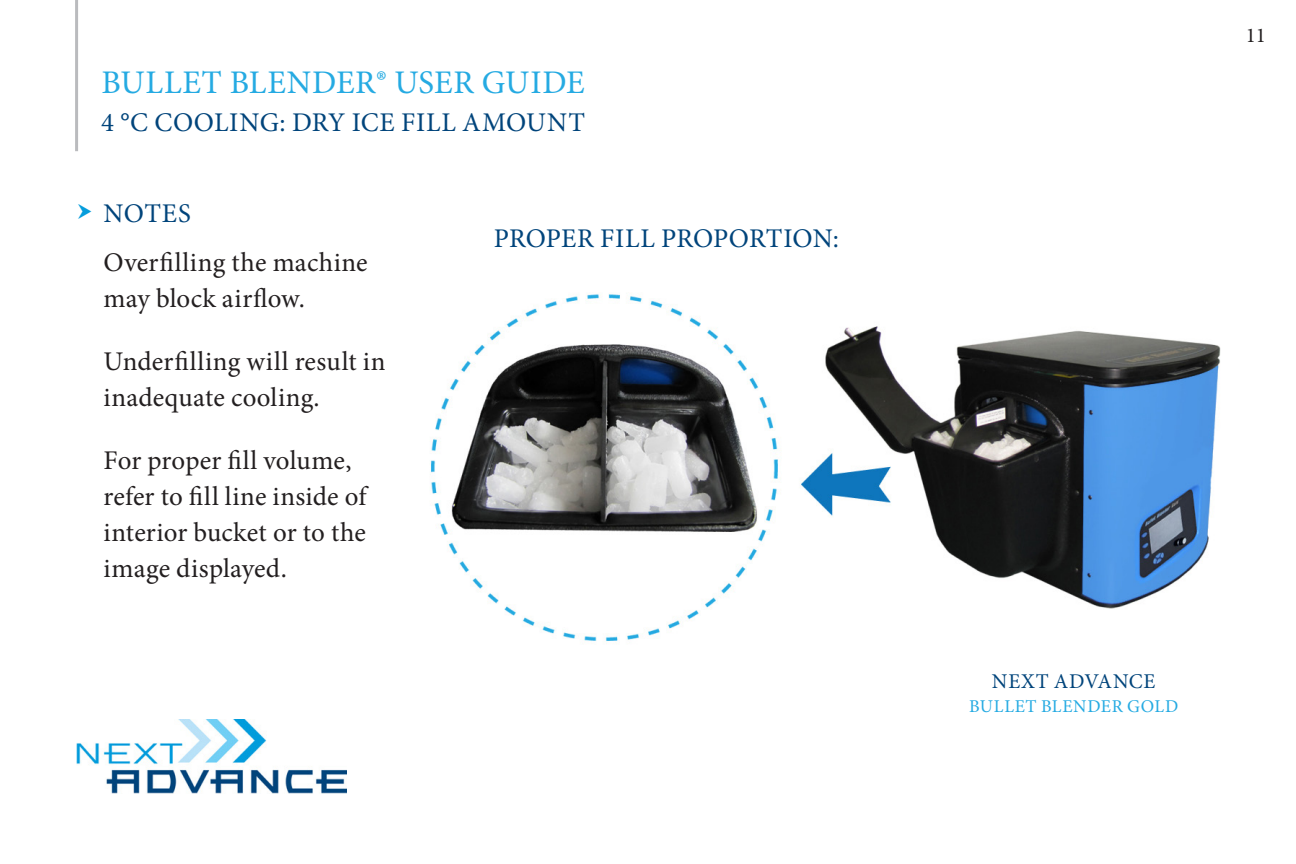
<style>
.page{position:relative;width:1296px;height:864px;background:#fff}
.page>*{position:absolute;margin:0;border:0;box-sizing:border-box;transform-origin:0 0}
.bulleted_sidebar_2{font:33px "Minion Pro";letter-spacing:.015em;color:#25aae2}
.bulleted_sidebar_2-2{font:27px/36px "Minion Pro";color:#231f20}
.bulleted_sidebar_2-3{font:27px "Minion Pro";letter-spacing:.015em;color:#00447b}
.bulleted_sidebar_2-4{font:21px "Minion Pro";letter-spacing:.04em;color:#00447b}
.t1{font:21px "Minion Pro";color:#231f20}
.bulleted_sidebar_2-5{font:18px "Minion Pro";letter-spacing:.04em;color:#25aae2}
</style>
<div class="page">
<hr style="left:75px;top:0;width:3px;height:151px;background:#babbbe">
<img style="left:77px;top:720px;width:270px;height:74px">
<img style="left:430px;top:294px;width:791px;height:350px">
<p class="bulleted_sidebar_2" style="left:101px;top:60px;width:485px">BULLET BLENDER® USER GUIDE</p>
<p class="bulleted_sidebar_2-3" style="left:101px;top:104px;width:485px">4 °C COOLING: DRY ICE FILL AMOUNT</p>
<p class="bulleted_sidebar_2-3" style="left:104px;top:195px;width:89px">NOTES</p>
<p class="bulleted_sidebar_2-2" style="left:104px;top:245px;width:266px">Overfilling the machine may block airflow.</p>
<p class="bulleted_sidebar_2-2" style="left:104px;top:344px;width:283px">Underfilling will result in inadequate cooling.</p>
<p class="bulleted_sidebar_2-2" style="left:104px;top:443px;width:264px">For proper fill volume, refer to fill line inside of interior bucket or to the image displayed.</p>
<p class="bulleted_sidebar_2-3" style="left:494px;top:221px;width:347px">PROPER FILL PROPORTION:</p>
<p class="t1" style="left:1246px;top:21px;width:22px">11</p>
<p class="bulleted_sidebar_2-4" style="left:992px;top:668px;width:165px">NEXT ADVANCE</p>
<p class="bulleted_sidebar_2-5" style="left:969px;top:695px;width:211px">BULLET BLENDER GOLD</p>
</div>
